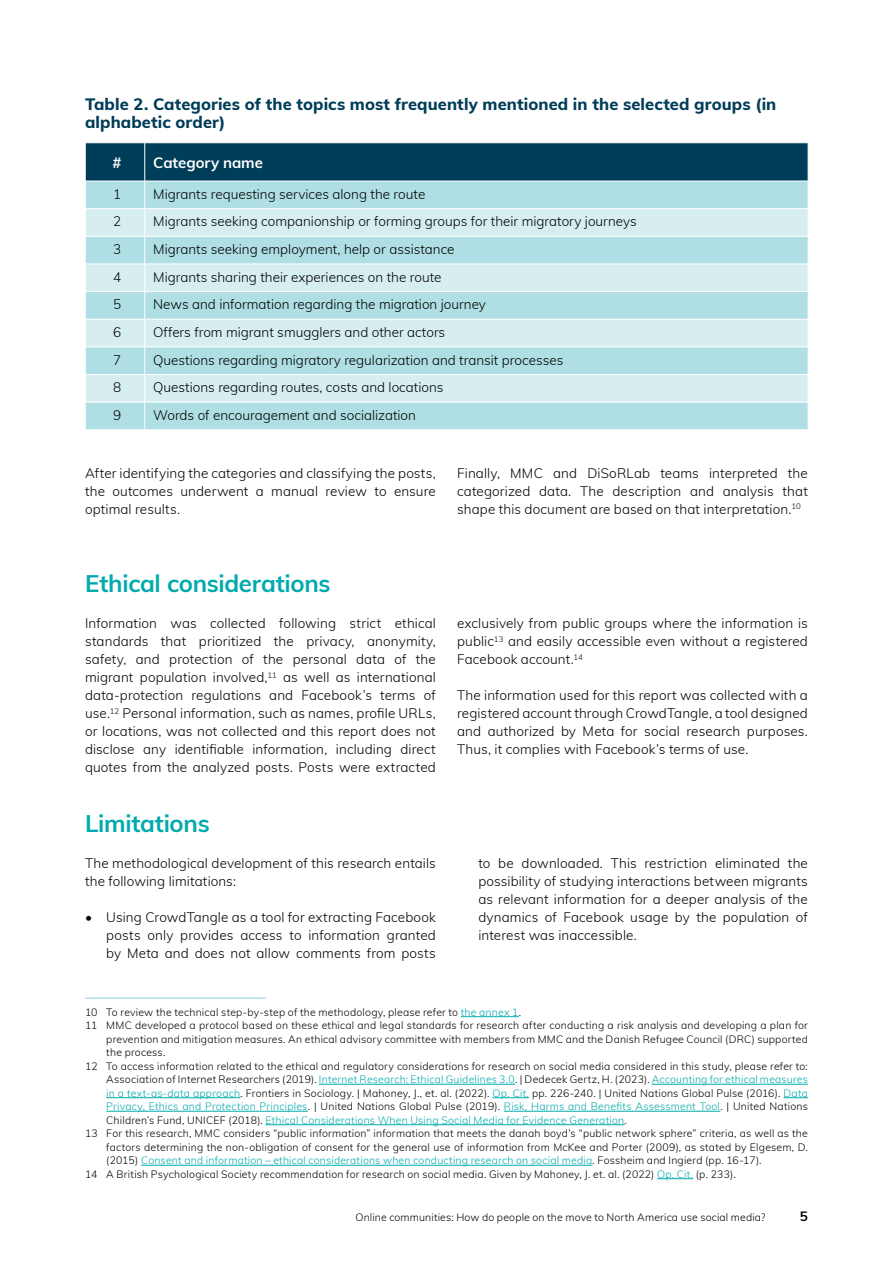
<style>
.page{position:relative;width:893px;height:1263px;background:#fff}
.page>*{position:absolute;margin:0;border:0;box-sizing:border-box;transform-origin:0 0}
.t1{font:700 24px "Muli";letter-spacing:-.015em;color:#00aaad}
.t2{font:800 16.5px/18px "Muli";letter-spacing:.005em;color:#003d58}
.t3{font:700 15px "Muli";color:#fff}
.t4{font:300 13.5px/18px "Muli";color:#000;text-align:justify}
.t5{font:700 13.5px "Muli";color:#000}
.t6{font:300 10.5px "Muli";letter-spacing:.02em;color:#000}
.t7{font:300 10.5px "Muli";letter-spacing:.02em;color:#00aaad}
.s1{color:#00aaad}
.s2{color:#000}
</style>
<div class="page">
<svg style="left:85px;top:143px;width:724px;height:286px;background:#a9d0d7"></svg>
<hr style="left:85px;top:997px;width:181px;height:2px;background:#afdfe4">
<hr style="left:461px;top:1016px;width:58px;height:1px;background:#00aaad">
<hr style="left:319px;top:1084px;width:196px;height:1px;background:#00aaad">
<hr style="left:652px;top:1084px;width:156px;height:1px;background:#00aaad">
<hr style="left:106px;top:1097px;width:135px;height:1px;background:#00aaad">
<hr style="left:493px;top:1097px;width:36px;height:1px;background:#00aaad">
<svg style="left:783px;top:1097px;width:25px;height:1px"></svg>
<hr style="left:106px;top:1111px;width:202px;height:1px;background:#00aaad">
<hr style="left:504px;top:1111px;width:216px;height:1px;background:#00aaad">
<hr style="left:266px;top:1124px;width:359px;height:1px;background:#00aaad">
<hr style="left:141px;top:1165px;width:452px;height:1px;background:#00aaad">
<hr style="left:657px;top:1178px;width:36px;height:1px;background:#00aaad">
<p class="t2" style="left:85px;top:94px;width:693px">Table 2. Categories of the topics most frequently mentioned in the selected groups (in alphabetic order)</p>
<p class="t3" style="left:113px;top:152px;width:11px">#</p>
<p class="t3" style="left:153px;top:152px;width:111px">Category name</p>
<p class="t4" style="left:113px;top:184px;width:10px">1</p>
<p class="t4" style="left:153px;top:184px;width:274px">Migrants requesting services along the route</p>
<p class="t4" style="left:113px;top:212px;width:10px">2</p>
<p class="t4" style="left:153px;top:212px;width:485px">Migrants seeking companionship or forming groups for their migratory journeys</p>
<p class="t4" style="left:113px;top:240px;width:10px">3</p>
<p class="t4" style="left:153px;top:240px;width:303px">Migrants seeking employment, help or assistance</p>
<p class="t4" style="left:113px;top:267px;width:10px">4</p>
<p class="t4" style="left:153px;top:267px;width:290px">Migrants sharing their experiences on the route</p>
<p class="t4" style="left:113px;top:295px;width:10px">5</p>
<p class="t4" style="left:153px;top:295px;width:334px">News and information regarding the migration journey</p>
<p class="t4" style="left:113px;top:323px;width:10px">6</p>
<p class="t4" style="left:153px;top:323px;width:294px">Offers from migrant smugglers and other actors</p>
<p class="t4" style="left:113px;top:350px;width:10px">7</p>
<p class="t4" style="left:153px;top:350px;width:412px">Questions regarding migratory regularization and transit processes</p>
<p class="t4" style="left:113px;top:378px;width:10px">8</p>
<p class="t4" style="left:153px;top:378px;width:292px">Questions regarding routes, costs and locations</p>
<p class="t4" style="left:113px;top:405px;width:10px">9</p>
<p class="t4" style="left:153px;top:405px;width:264px">Words of encouragement and socialization</p>
<p class="t4" style="left:85px;top:463px;width:352px">After identifying the categories and classifying the posts, the outcomes underwent a manual review to ensure optimal results.</p>
<p class="t4" style="left:457px;top:463px;width:352px">Finally, MMC and DiSoRLab teams interpreted the categorized data. The description and analysis that shape this document are based on that interpretation.<sup>10</sup></p>
<h1 class="t1" style="left:85px;top:566px;width:247px">Ethical considerations</h1>
<p class="t4" style="left:85px;top:613px;width:352px">Information was collected following strict ethical standards that prioritized the privacy, anonymity, safety, and protection of the personal data of the migrant population involved,<sup>11</sup> as well as international data-protection regulations and Facebook’s terms of use.<sup>12</sup> Personal information, such as names, profile URLs, or locations, was not collected and this report does not disclose any identifiable information, including direct quotes from the analyzed posts. Posts were extracted</p>
<p class="t4" style="left:457px;top:613px;width:352px">exclusively from public groups where the information is public<sup>13</sup> and easily accessible even without a registered Facebook account.<sup>14</sup></p>
<p class="t4" style="left:457px;top:685px;width:352px">The information used for this report was collected with a registered account through CrowdTangle, a tool designed and authorized by Meta for social research purposes.<br>Thus, it complies with Facebook’s terms of use.</p>
<h1 class="t1" style="left:85px;top:806px;width:126px">Limitations</h1>
<p class="t4" style="left:85px;top:853px;width:352px">The methodological development of this research entails the following limitations:</p>
<p class="t4" style="left:106px;top:907px;width:331px;text-indent:-21px">• Using CrowdTangle as a tool for extracting Facebook posts only provides access to information granted by Meta and does not allow comments from posts</p>
<p class="t4" style="left:478px;top:853px;width:331px">to be downloaded. This restriction eliminated the possibility of studying interactions between migrants as relevant information for a deeper analysis of the dynamics of Facebook usage by the population of interest was inaccessible.</p>
<p class="t6" style="left:85px;top:1004px;width:437px">10 To review the technical step-by-step of the methodology, please refer to <span class="s1">the annex 1</span>.</p>
<p class="t6" style="left:85px;top:1018px;width:724px">11 MMC developed a protocol based on these ethical and legal standards for research after conducting a risk analysis and developing a plan for</p>
<p class="t6" style="left:106px;top:1031px;width:703px">prevention and mitigation measures. An ethical advisory committee with members from MMC and the Danish Refugee Council (DRC) supported</p>
<p class="t6" style="left:106px;top:1045px;width:61px">the process.</p>
<p class="t6" style="left:85px;top:1058px;width:724px">12 To access information related to the ethical and regulatory considerations for research on social media considered in this study, please refer to:</p>
<p class="t7" style="left:106px;top:1072px;width:703px"><span class="s2">Association of Internet Researchers (2019).</span> Internet Research: Ethical Guidelines 3.0<span class="s2">. | Dedecek Gertz, H. (2023).</span> Accounting for ethical measures</p>
<p class="t6" style="left:106px;top:1085px;width:703px"><span class="s1">in a text-as-data approach</span>. Frontiers in Sociology. | Mahoney, J., et. al. (2022). <span class="s1">Op. Cit.</span> pp. 226-240. | United Nations Global Pulse (2016). <span class="s1">Data</span></p>
<p class="t7" style="left:106px;top:1099px;width:703px">Privacy, Ethics and Protection Principles<span class="s2">. | United Nations Global Pulse (2019).</span> Risk, Harms and Benefits Assessment Tool<span class="s2">. | United Nations</span></p>
<p class="t7" style="left:106px;top:1112px;width:522px"><span class="s2">Children’s Fund, UNICEF (2018).</span> Ethical Considerations When Using Social Media for Evidence Generation<span class="s2">.</span></p>
<p class="t6" style="left:85px;top:1126px;width:724px">13 For this research, MMC considers “public information” information that meets the danah boyd’s “public network sphere” criteria, as well as the</p>
<p class="t6" style="left:106px;top:1139px;width:703px">factors determining the non-obligation of consent for the general use of information from McKee and Porter (2009), as stated by Elgesem, D.</p>
<p class="t7" style="left:106px;top:1153px;width:657px"><span class="s2">(2015)</span> Consent and information – ethical considerations when conducting research on social media<span class="s2">. Fossheim and Ingierd (pp. 16-17).</span></p>
<p class="t6" style="left:85px;top:1166px;width:652px">14 A British Psychological Society recommendation for research on social media. Given by Mahoney, J. et. al. (2022) <span class="s1">Op. Cit.</span> (p. 233).</p>
<p class="t6" style="left:355px;top:1210px;width:411px">Online communities: How do people on the move to North America use social media?</p>
<p class="t5" style="left:800px;top:1206px;width:10px">5</p>
</div>
